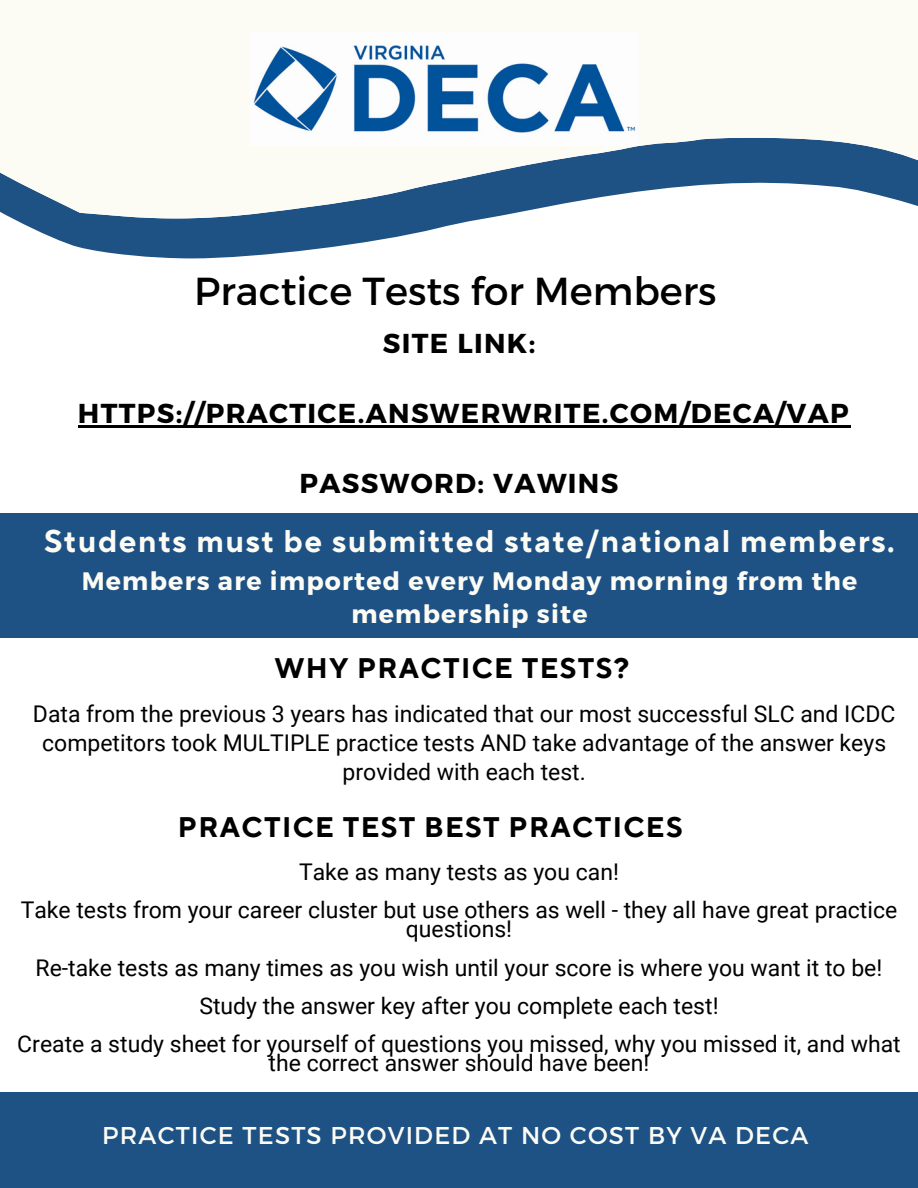
<style>
.page{position:relative;width:918px;height:1188px;background:#fff}
.page>*{position:absolute;margin:0;border:0;box-sizing:border-box;transform-origin:0 0}
.t1{font:39px "Montserrat";color:#000}
.t2{font:700 31.2px "TT Norms Pro";letter-spacing:.05em;color:#fcfcf5}
.t3{font:700 28.2px "TT Norms Pro";letter-spacing:.05em;color:#000}
.t4{font:700 27.3px "Montserrat";letter-spacing:.05em;color:#000}
.t5{font:700 25.2px/32.7px "Montserrat";letter-spacing:.05em;color:#fcfcf5;text-align:center}
.t6{font:24.3px "Montserrat";letter-spacing:.05em;color:#fcfcf5}
.t7{font:22.95px/38.2px "Roboto";color:#000;text-align:center}
</style>
<div class="page">
<svg style="left:56px;top:239px;width:328px;height:20px;fill:#1e5184"></svg>
<svg style="left:0;top:137px;width:918px;height:102px"></svg>
<img style="left:250px;top:45px;width:389px;height:101px">
<div style="left:0;top:513px;width:918px;height:125px;background:#1e5184"></div>
<hr style="left:78px;top:425px;width:772px;height:3px;background:#000">
<div style="left:0;top:1092px;width:918px;height:96px;background:#1e5184"></div>
<h1 class="t1" style="left:194px;top:266px;width:524px">Practice Tests for Members</h1>
<p class="t4" style="left:383px;top:326px;width:154px">SITE LINK:</p>
<p class="t4" style="left:78px;top:396px;width:773px">HTTPS://PRACTICE.ANSWERWRITE.COM/DECA/VAP</p>
<p class="t4" style="left:300px;top:465px;width:320px">PASSWORD: VAWINS</p>
<h2 class="t2" style="left:44px;top:522px;width:852px">Students must be submitted state/national members.</h2>
<p class="t5" style="left:82px;top:563px;width:777px">Members are imported every Monday morning from the membership site</p>
<p class="t3" style="left:274px;top:651px;width:356px">WHY PRACTICE TESTS?</p>
<p class="t7" style="left:33px;top:700px;width:864px;line-height:29.2px">Data from the previous 3 years has indicated that our most successful SLC and ICDC competitors took MULTIPLE practice tests AND take advantage of the answer keys provided with each test.</p>
<p class="t3" style="left:178px;top:810px;width:506px">PRACTICE TEST BEST PRACTICES</p>
<p class="t7" style="left:21px;top:853px;width:878px">Take as many tests as you can!<br>Take tests from your career cluster but use others as well - they all have great practice</p>
<p class="t7" style="left:17px;top:910px;width:885px">questions!<br>Re-take tests as many times as you wish until your score is where you want it to be!<br>Study the answer key after you complete each test!<br>Create a study sheet for yourself of questions you missed, why you missed it, and what</p>
<p class="t7" style="left:269px;top:1044px;width:382px">the correct answer should have been!</p>
<p class="t6" style="left:102px;top:1120px;width:708px">PRACTICE TESTS PROVIDED AT NO COST BY VA DECA</p>
</div>
